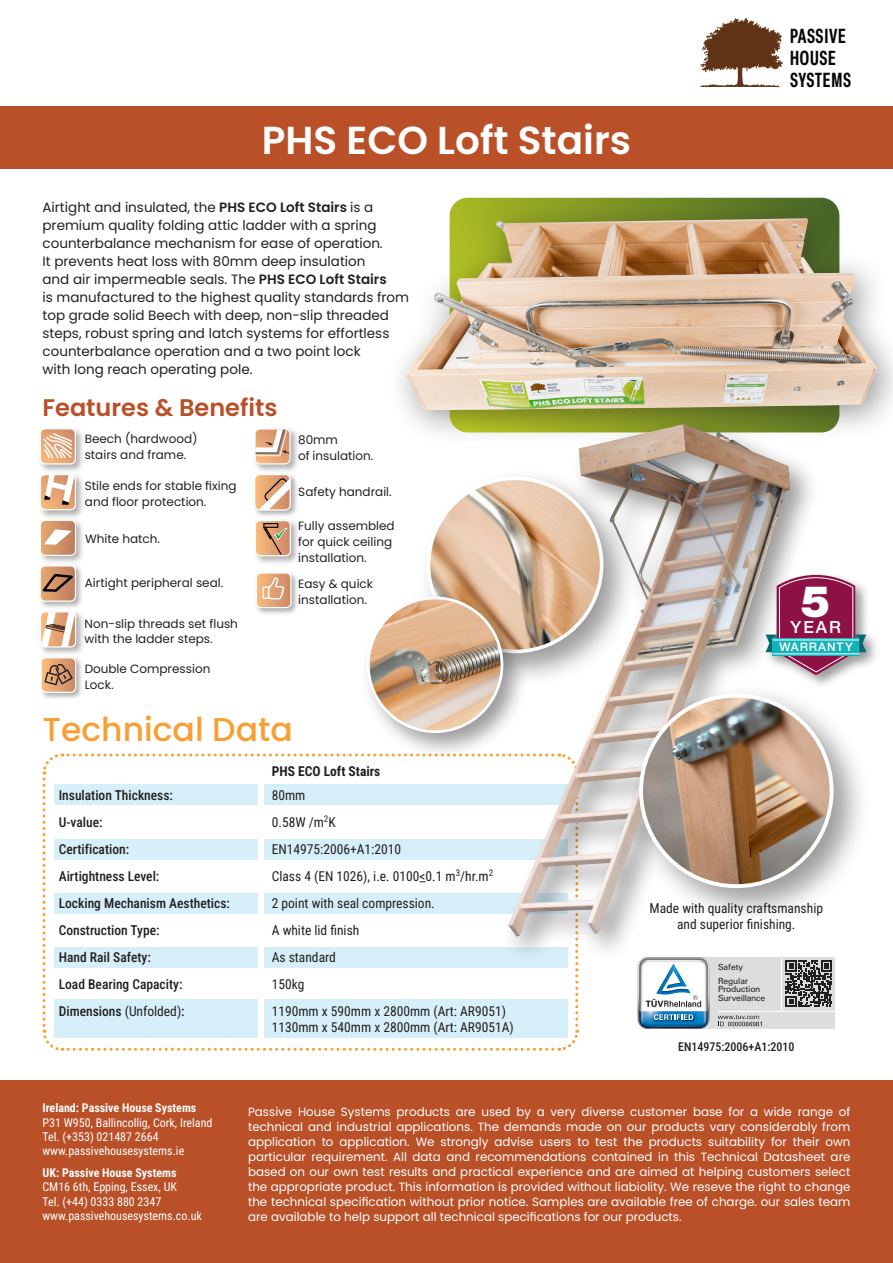
<style>
.page{position:relative;width:893px;height:1263px;background:#fff}
.page>*{position:absolute;margin:0;border:0;box-sizing:border-box;transform-origin:0 0}
.t1{font:900 43.5px "Helvetica Neue LT Std";color:#fff}
.t2{font:600 39px "Poppins";color:#fff}
.t3{font:500 33px "Poppins";color:#f89f33}
.t4{font:600 24px "Poppins";color:#b95028}
.t5{font:600 condensed 19.95px "Elza";letter-spacing:.04em;color:#050504;scale:.88 1}
.t6{font:500 16.8px "Helvetica Neue LT Std";color:#fff}
.t7{font:13.5px/18px "Poppins";color:#231f20}
.t8{font:13.5px "Roboto Condensed";color:#231f20}
.t9{font:500 13.5px "Roboto Condensed";color:#231f20}
.t10{font:700 13.5px "Roboto Condensed";color:#231f20}
.t11{font:12px/15px "Poppins";color:#fff;text-align:justify}
.t12{font:12px/15.8px "Poppins";color:#231f20}
.t13{font:12px/14.4px "Roboto Condensed";color:#fff}
.t14{font:500 12px "Roboto Condensed";color:#231f20}
.t15{font:500 11.85px "Helvetica Neue LT Std";letter-spacing:.08em;color:#fff}
.t16{font:8.4px/13.5px "Univers LT Std";letter-spacing:-.02em;color:#231f20}
.s1{font-weight:600}
.s2{font-weight:400}
.s3{font-weight:700}
</style>
<div class="page">
<div style="left:0;top:107px;width:893px;height:62px;background:#b95028"></div>
<svg style="left:699px;top:18px;width:84px;height:69px"></svg>
<div style="left:0;top:1080px;width:893px;height:183px;background:#b95028"></div>
<svg style="left:42px;top:753px;width:538px;height:298px"></svg>
<div style="left:385px;top:196px;width:508px;height:250px;background:#231f20;opacity:.45"></div>
<img style="left:405px;top:218px;width:472px;height:192px">
<div style="left:501px;top:416px;width:320px;height:550px;background:#231f20;opacity:.45"></div>
<img style="left:508px;top:424px;width:282px;height:513px">
<svg style="left:637px;top:956px;width:198px;height:73px"></svg>
<div style="left:417px;top:467px;width:220px;height:220px;background:#231f20;opacity:.45"></div>
<img style="left:429px;top:478px;width:173px;height:173px;border-radius:87px">
<div style="left:764px;top:572px;width:116px;height:117px;background:#231f20;opacity:.45"></div>
<svg style="left:765px;top:575px;width:101px;height:100px;background:#966f8b"></svg>
<div style="left:360px;top:589px;width:170px;height:170px;background:#231f20;opacity:.45"></div>
<img style="left:368px;top:598px;width:134px;height:134px;border-radius:67px">
<div style="left:367px;top:597px;width:136px;height:136px;border:3px solid #fff;border-radius:50%"></div>
<div style="left:629px;top:683px;width:243px;height:243px;background:#231f20;opacity:.45"></div>
<img style="left:641px;top:696px;width:191px;height:190px;border-radius:95px">
<div style="left:639px;top:694px;width:194px;height:194px;border:4px solid #fff;border-radius:50%"></div>
<div style="left:38px;top:472px;width:47px;height:48px;background:#231f20;opacity:.35"></div>
<svg style="left:40px;top:474px;width:36px;height:36px"></svg>
<div style="left:38px;top:426px;width:47px;height:48px;background:#231f20;opacity:.35"></div>
<svg style="left:40px;top:428px;width:36px;height:36px"></svg>
<div style="left:252px;top:427px;width:48px;height:47px;background:#231f20;opacity:.35"></div>
<svg style="left:254px;top:428px;width:37px;height:36px"></svg>
<div style="left:38px;top:518px;width:47px;height:47px;background:#231f20;opacity:.35"></div>
<svg style="left:40px;top:520px;width:36px;height:36px"></svg>
<div style="left:38px;top:563px;width:46px;height:46px;background:#231f20;opacity:.35"></div>
<svg style="left:40px;top:565px;width:36px;height:37px"></svg>
<div style="left:253px;top:518px;width:47px;height:48px;background:#231f20;opacity:.35"></div>
<svg style="left:255px;top:520px;width:36px;height:36px"></svg>
<div style="left:252px;top:472px;width:46px;height:46px;background:#231f20;opacity:.35"></div>
<svg style="left:254px;top:474px;width:37px;height:37px"></svg>
<div style="left:39px;top:655px;width:45px;height:45px;background:#231f20;opacity:.35"></div>
<svg style="left:41px;top:657px;width:35px;height:36px"></svg>
<div style="left:254px;top:571px;width:45px;height:44px;background:#231f20;opacity:.35"></div>
<svg style="left:256px;top:572px;width:36px;height:36px"></svg>
<div style="left:38px;top:610px;width:47px;height:47px;background:#231f20;opacity:.35"></div>
<svg style="left:40px;top:611px;width:36px;height:36px"></svg>
<p class="t5" style="left:790px;top:23px;width:65px">PASSIVE</p>
<p class="t5" style="left:790px;top:45px;width:53px">HOUSE</p>
<p class="t2" style="left:262px;top:117px;width:371px">PHS ECO Loft Stairs</p>
<p class="t7" style="left:43px;top:198px;width:368px">Airtight and insulated, the <span class="s1">PHS ECO Loft Stairs</span> is a premium quality folding attic ladder with a spring counterbalance mechanism for ease of operation.<br>It prevents heat loss with 80mm deep insulation<br>and air impermeable seals. The <span class="s1">PHS ECO Loft Stairs<br></span>is manufactured to the highest quality standards from top grade solid Beech with deep, non-slip threaded steps, robust spring and latch systems for effortless counterbalance operation and a two point lock<br>with long reach operating pole.</p>
<p class="t4" style="left:43px;top:394px;width:236px">Features &amp; Benefits</p>
<p class="t12" style="left:85px;top:431px;width:114px">Beech (hardwood) stairs and frame.</p>
<p class="t12" style="left:298px;top:432px;width:41px">80mm</p>
<p class="t12" style="left:298px;top:448px;width:77px">of insulation.</p>
<p class="t12" style="left:85px;top:478px;width:153px">Stile ends for stable fixing and floor protection.</p>
<p class="t12" style="left:85px;top:530px;width:76px">White hatch.</p>
<p class="t12" style="left:85px;top:575px;width:140px">Airtight peripheral seal.</p>
<p class="t12" style="left:85px;top:615px;width:155px">Non-slip threads set flush with the ladder steps.</p>
<p class="t12" style="left:85px;top:661px;width:127px">Double Compression</p>
<p class="t12" style="left:85px;top:677px;width:30px">Lock.</p>
<p class="t12" style="left:298px;top:484px;width:95px">Safety handrail.</p>
<p class="t12" style="left:298px;top:518px;width:98px">Fully assembled for quick ceiling installation.</p>
<p class="t12" style="left:298px;top:576px;width:76px">Easy &amp; quick installation.</p>
<p class="t3" style="left:43px;top:710px;width:252px">Technical Data</p>
<p class="t10" style="left:272px;top:762px;width:110px">PHS ECO Loft Stairs</p>
<p class="t9" style="left:59px;top:785px;width:116px">Insulation Thickness:</p>
<p class="t8" style="left:272px;top:785px;width:35px">80mm</p>
<p class="t9" style="left:59px;top:812px;width:45px">U-value:</p>
<p class="t8" style="left:272px;top:812px;width:65px">0.58W /m<sup>2</sup>K</p>
<p class="t9" style="left:59px;top:839px;width:72px">Certification:</p>
<p class="t8" style="left:272px;top:839px;width:131px">EN14975:2006+A1:2010</p>
<p class="t9" style="left:59px;top:866px;width:102px">Airtightness Level:</p>
<p class="t8" style="left:272px;top:866px;width:223px">Class 4 (EN 1026), i.e. 0100&lt;0.1 m<sup>3</sup>/hr.m<sup>2</sup></p>
<p class="t9" style="left:59px;top:893px;width:173px">Locking Mechanism Aesthetics:</p>
<p class="t8" style="left:272px;top:893px;width:164px">2 point with seal compression.</p>
<p class="t9" style="left:59px;top:920px;width:102px">Construction Type:</p>
<p class="t8" style="left:272px;top:920px;width:89px">A white lid finish</p>
<p class="t9" style="left:59px;top:947px;width:94px">Hand Rail Safety:</p>
<p class="t8" style="left:272px;top:947px;width:66px">As standard</p>
<p class="t9" style="left:59px;top:974px;width:125px">Load Bearing Capacity:</p>
<p class="t8" style="left:272px;top:974px;width:34px">150kg</p>
<p class="t9" style="left:59px;top:1001px;width:127px">Dimensions <span class="s2">(Unfolded)</span>:</p>
<p class="t8" style="left:272px;top:1001px;width:236px">1190mm x 590mm x 2800mm (Art: AR9051)</p>
<p class="t8" style="left:272px;top:1018px;width:244px">1130mm x 540mm x 2800mm (Art: AR9051A)</p>
<p class="t5" style="left:790px;top:67px;width:71px">SYSTEMS</p>
<p class="t1" style="left:801px;top:575px;width:31px">5</p>
<p class="t6" style="left:790px;top:617px;width:52px">YEAR</p>
<p class="t15" style="left:779px;top:640px;width:75px">WARRANTY</p>
<p class="t8" style="left:650px;top:898px;width:175px">Made with quality craftsmanship</p>
<p class="t8" style="left:677px;top:914px;width:120px">and superior finishing.</p>
<p class="t16" style="left:718px;top:961px;width:32px">Safety<br>Regular</p>
<p class="t16" style="left:718px;top:985px;width:48px;line-height:8.4px">Production<br>Surveillance</p>
<p class="t14" style="left:678px;top:1038px;width:118px">EN14975:2006+A1:2010</p>
<p class="t13" style="left:43px;top:1100px;width:171px"><span class="s3">Ireland: Passive House Systems<br></span>P31 W950, Ballincollig, Cork, Ireland<br>Tel. (+353) 021487 2664 www.passivehousesystems.ie</p>
<p class="t13" style="left:43px;top:1165px;width:161px"><span class="s3">UK: Passive House Systems<br></span>CM16 6th, Epping, Essex, UK<br>Tel. (+44) 0333 880 2347 www.passivehousesystems.co.uk</p>
<p class="t11" style="left:248px;top:1104px;width:604px">Passive House Systems products are used by a very diverse customer base for a wide range of technical and industrial applications. The demands made on our products vary considerably from application to application. We strongly advise users to test the products suitability for their own particular requirement. All data and recommendations contained in this Technical Datasheet are based on our own test results and practical experience and are aimed at helping customers select the appropriate product. This information is provided without liabiolity. We reseve the right to change the technical specification without prior notice. Samples are available free of charge. our sales team are available to help support all technical specifications for our products.</p>
</div>
